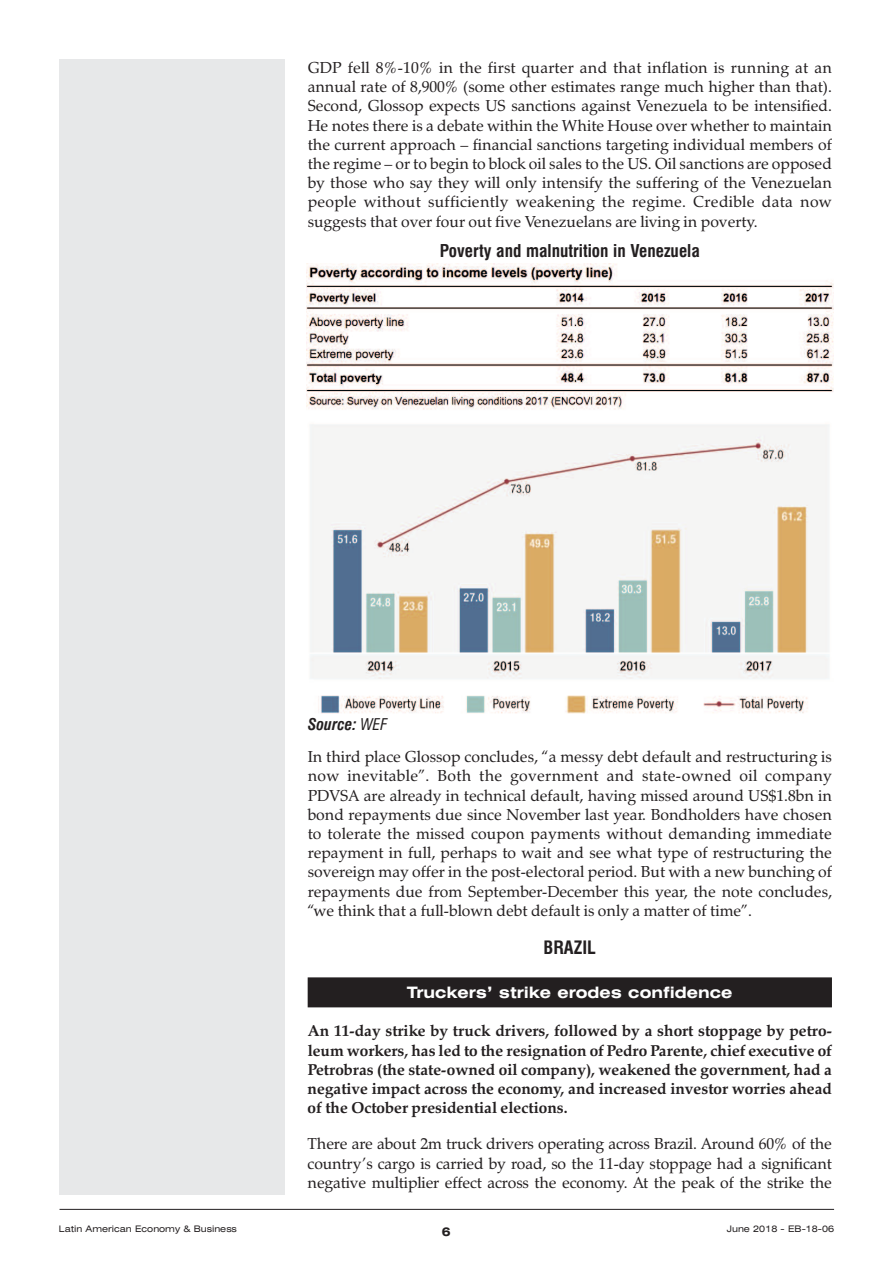
<style>
.page{position:relative;width:893px;height:1263px;background:#fff}
.page>*{position:absolute;margin:0;border:0;box-sizing:border-box;transform-origin:0 0}
.t1{font:700 condensed 18px "Swiss 721 BT";color:#231f20}
.t2{font:700 condensed 17.25px "Swiss 721 BT";color:#231f20}
.t3{font:15.75px/19.2px "Zapf Calligraphic 801 BT";color:#231f20;text-align:justify}
.t4{font:700 15.75px/19.2px "Zapf Calligraphic 801 BT";color:#231f20;text-align:justify}
.t5{font:700 expanded 15.75px "Swiss 721 BT";color:#fff}
.t6{font:italic 700 condensed 15.75px "Swiss 721 BT";color:#231f20}
.t7{font:700 expanded 12px "Swiss 721 BT";color:#231f20}
.t8{font:expanded 9px "Swiss 721 BT";color:#231f20}
.s1{font-weight:400}
</style>
<div class="page">
<div style="left:308px;top:977px;width:524px;height:30px;background:#231f20"></div>
<div style="left:60px;top:60px;width:225px;height:1135px;background:#e7e8e9"></div>
<hr style="left:60px;top:1209px;width:774px;height:1px;background:#231f20">
<img style="left:306px;top:263px;width:527px;height:451px">
<p class="t3" style="left:308px;top:58px;width:526px">GDP fell 8%-10% in the first quarter and that inflation is running at an annual rate of 8,900% (some other estimates range much higher than that).<br>Second, Glossop expects US sanctions against Venezuela to be intensified.<br>He notes there is a debate within the White House over whether to maintain the current approach – financial sanctions targeting individual members of the regime – or to begin to block oil sales to the US. Oil sanctions are opposed by those who say they will only intensify the suffering of the Venezuelan people without sufficiently weakening the regime. Credible data now suggests that over four out five Venezuelans are living in poverty.</p>
<p class="t2" style="left:440px;top:240px;width:261px">Poverty and malnutrition in Venezuela</p>
<p class="t6" style="left:308px;top:716px;width:81px">Source: <span class="s1">WEF</span></p>
<p class="t3" style="left:308px;top:747px;width:526px">In third place Glossop concludes, “a messy debt default and restructuring is now inevitable”. Both the government and state-owned oil company PDVSA are already in technical default, having missed around US$1.8bn in bond repayments due since November last year. Bondholders have chosen to tolerate the missed coupon payments without demanding immediate repayment in full, perhaps to wait and see what type of restructuring the sovereign may offer in the post-electoral period. But with a new bunching of repayments due from September-December this year, the note concludes, “we think that a full-blown debt default is only a matter of time”.</p>
<p class="t1" style="left:544px;top:937px;width:54px">BRAzIL</p>
<p class="t5" style="left:407px;top:984px;width:327px">Truckers’ strike erodes confidence</p>
<p class="t4" style="left:308px;top:1021px;width:526px">An 11-day strike by truck drivers, followed by a short stoppage by petro&shy;leum workers, has led to the resignation of Pedro Parente, chief executive of Petrobras (the state-owned oil company), weakened the government, had a negative impact across the economy, and increased investor worries ahead of the October presidential elections.</p>
<p class="t3" style="left:308px;top:1134px;width:526px">There are about 2m truck drivers operating across Brazil. Around 60% of the country’s cargo is carried by road, so the 11-day stoppage had a significant negative multiplier effect across the economy. At the peak of the strike the</p>
<p class="t8" style="left:59px;top:1224px;width:180px">Latin American Economy &amp; Business</p>
<p class="t7" style="left:442px;top:1225px;width:10px">6</p>
<p class="t8" style="left:727px;top:1224px;width:109px">June 2018 - EB-18-06</p>
</div>
